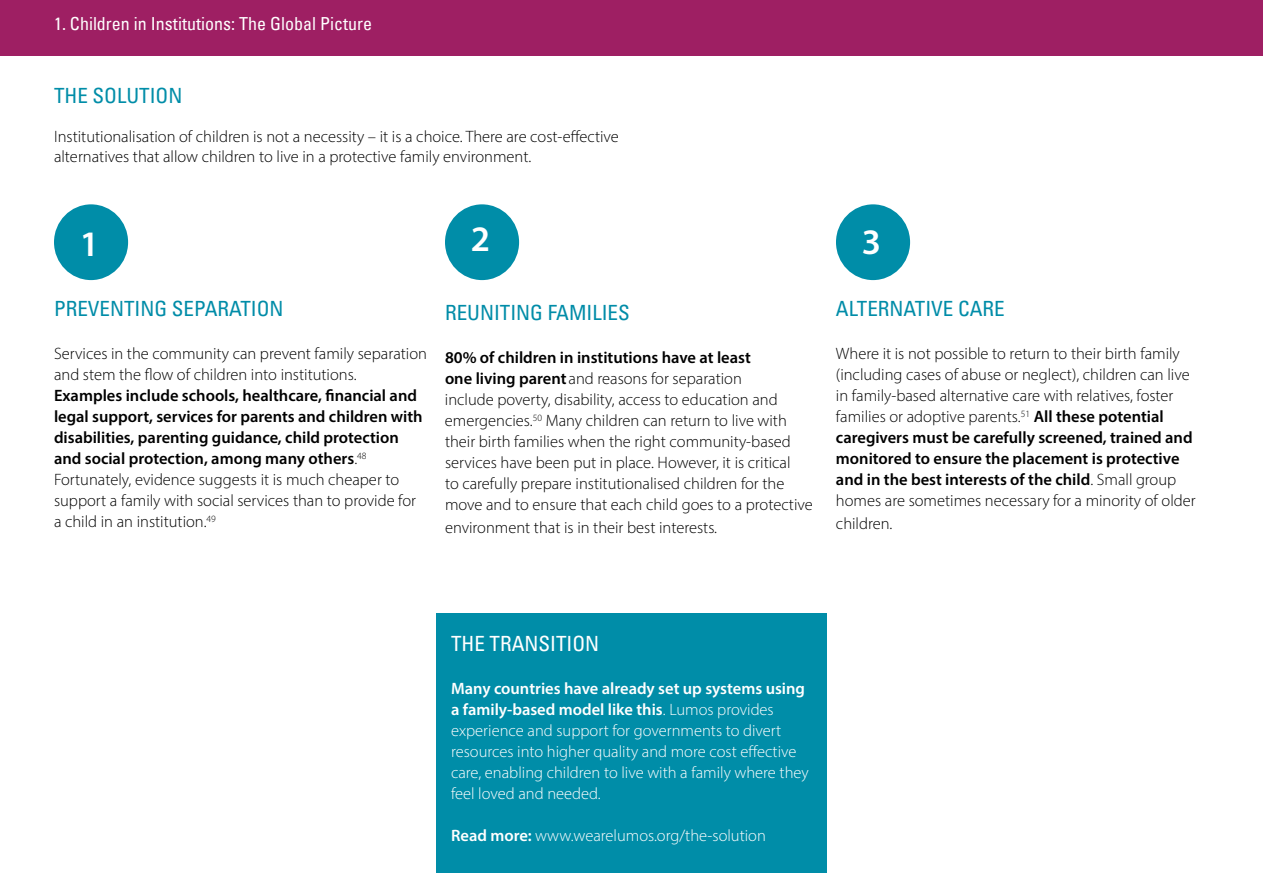
<style>
.page{position:relative;width:1263px;height:893px;background:#fff}
.page>*{position:absolute;margin:0;border:0;box-sizing:border-box;transform-origin:0 0}
.t1{font:600 36px "Myriad Pro";color:#fff}
.t2{font:condensed 21px "Univers Com 57";color:#008ca8}
.t3{font:condensed 21px "Univers Com 57";color:#fff}
.t4{font:condensed 21px "Univers Com 57";color:#008da8}
.t5{font:condensed 18px "Univers Com 57";color:#fff}
.t6{font:300 16.5px/21px "Myriad Pro";color:#000}
.t7{font:600 16.5px/21px "Myriad Pro";color:#000}
.t8{font:300 16.5px/21px "Myriad Pro";color:#fff}
.s1{font-weight:300}
.s2{font-weight:600}
</style>
<div class="page">
<div style="left:0;top:0;width:1263px;height:56px;background:#9e1f63"></div>
<div style="left:54px;top:204px;width:74px;height:76px;background:#008da8;border-radius:50%"></div>
<div style="left:445px;top:204px;width:74px;height:76px;background:#008da8;border-radius:50%"></div>
<div style="left:836px;top:204px;width:74px;height:76px;background:#008da8;border-radius:50%"></div>
<div style="left:436px;top:613px;width:391px;height:260px;background:#008da8"></div>
<p class="t5" style="left:54px;top:12px;width:319px">1. Children in Institutions: The Global Picture</p>
<p class="t4" style="left:54px;top:82px;width:130px">THE SOLUTION</p>
<p class="t6" style="left:54px;top:127px;width:566px;line-height:19.8px">Institutionalisation of children is not a necessity – it is a choice. There are cost-effective alternatives that allow children to live in a protective family environment.</p>
<h1 class="t1" style="left:80px;top:221px;width:21px">1</h1>
<h1 class="t1" style="left:471px;top:216px;width:21px">2</h1>
<h1 class="t1" style="left:862px;top:219px;width:21px">3</h1>
<p class="t2" style="left:54px;top:295px;width:231px">PREVENTING SEPARATION</p>
<p class="t6" style="left:54px;top:343px;width:374px">Services in the community can prevent family separation and stem the flow of children into institutions.</p>
<p class="t7" style="left:54px;top:385px;width:370px">Examples include schools, healthcare, financial and legal support, services for parents and children with disabilities, parenting guidance, child protection and social protection, among many others<span class="s1">.</span><sup>48<br></sup><span class="s1">Fortunately, evidence suggests it is much cheaper to support a family with social services than to provide for a child in an institution.</span><sup>49</sup></p>
<p class="t2" style="left:445px;top:299px;width:186px">REUNITING FAMILIES</p>
<p class="t6" style="left:445px;top:347px;width:369px"><span class="s2">80% of children in institutions have at least<br>one living parent</span> and reasons for separation<br>include poverty, disability, access to education and emergencies.<sup>50</sup> Many children can return to live with their birth families when the right community-based services have been put in place. However, it is critical<br>to carefully prepare institutionalised children for the move and to ensure that each child goes to a protective</p>
<p class="t6" style="left:445px;top:517px;width:274px">environment that is in their best interests.</p>
<p class="t2" style="left:836px;top:295px;width:170px">ALTERNATIVE CARE</p>
<p class="t6" style="left:836px;top:343px;width:361px">Where it is not possible to return to their birth family (including cases of abuse or neglect), children can live in family-based alternative care with relatives, foster families or adoptive parents.<sup>51</sup> <span class="s2">All these potential caregivers must be carefully screened, trained and monitored to ensure the placement is protective and in the best interests of the child</span>. Small group homes are sometimes necessary for a minority of older</p>
<p class="t6" style="left:836px;top:512px;width:58px">children.</p>
<p class="t3" style="left:451px;top:630px;width:150px">THE TRANSITION</p>
<p class="t8" style="left:451px;top:678px;width:359px"><span class="s2">Many countries have already set up systems using a family-based model like this</span>. Lumos provides experience and support for governments to divert resources into higher quality and more cost effective care, enabling children to live with a family where they feel loved and needed.</p>
<p class="t8" style="left:451px;top:824px;width:316px"><span class="s2">Read more:</span> www.wearelumos.org/the-solution</p>
</div>
